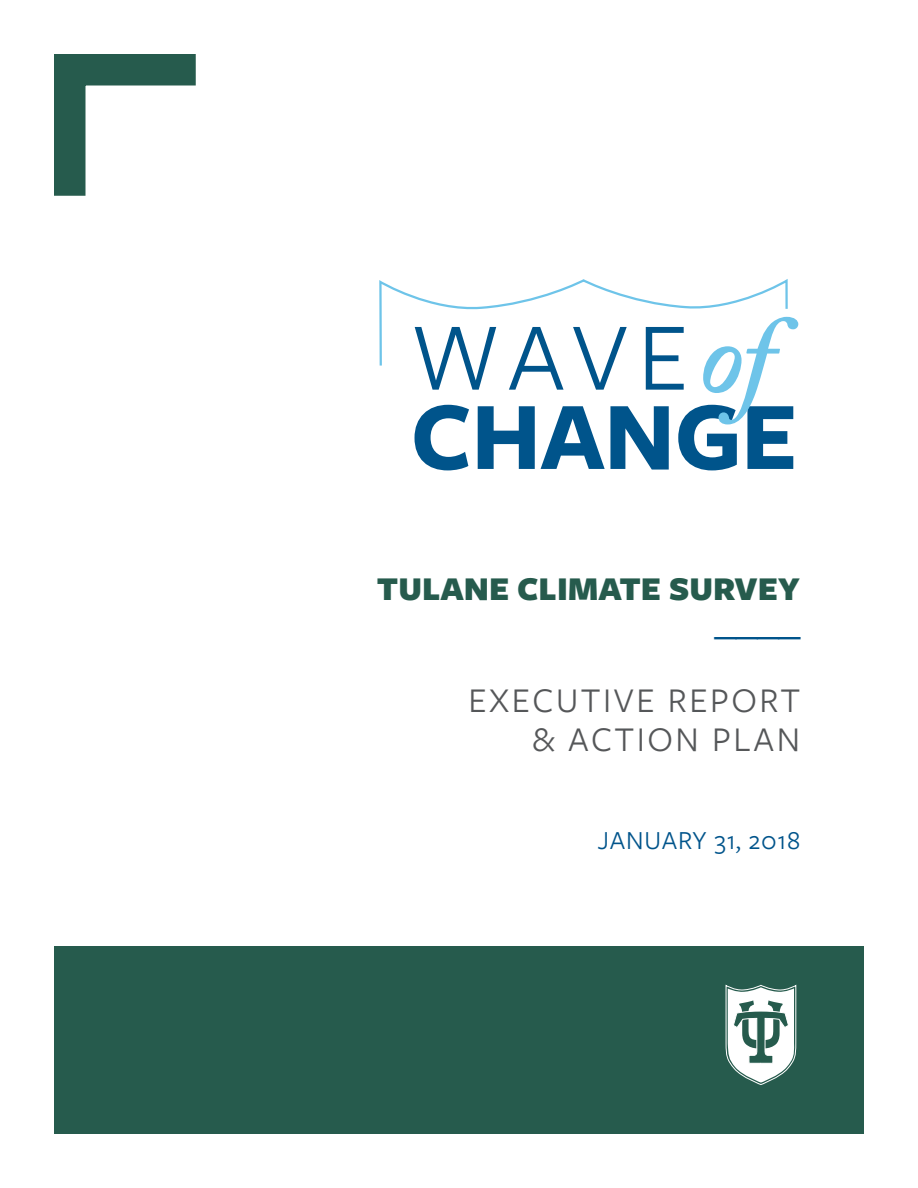
<style>
.page{position:relative;width:918px;height:1188px;background:#fff}
.page>*{position:absolute;margin:0;border:0;box-sizing:border-box;transform-origin:0 0}
.t1{font:48px "Freight Sans Pro";color:#00548b}
.t2{font:36px/39px "Freight Sans Pro";letter-spacing:.07em;color:#555759;text-align:right}
.t3{font:900 34.5px "Freight Sans Pro";color:#265b4d}
.t4{font:27px "Freight Sans Pro";letter-spacing:.03em;color:#00548b}
</style>
<div class="page">
<div style="left:54px;top:946px;width:810px;height:188px;background:#265b4d"></div>
<svg style="left:379px;top:279px;width:419px;height:191px"></svg>
<svg style="left:725px;top:985px;width:72px;height:100px"></svg>
<svg style="left:54px;top:54px;width:142px;height:142px"></svg>
<p class="t3" style="left:377px;top:564px;width:425px">TULANE CLIMATE SURVEY</p>
<h1 class="t1" style="left:715px;top:589px;width:87px">____</h1>
<p class="t2" style="left:468px;top:679px;width:333px">EXECUTIVE REPORT &amp; ACTION PLAN</p>
<p class="t4" style="left:598px;top:822px;width:204px">JANUARY 31, 2018</p>
</div>
